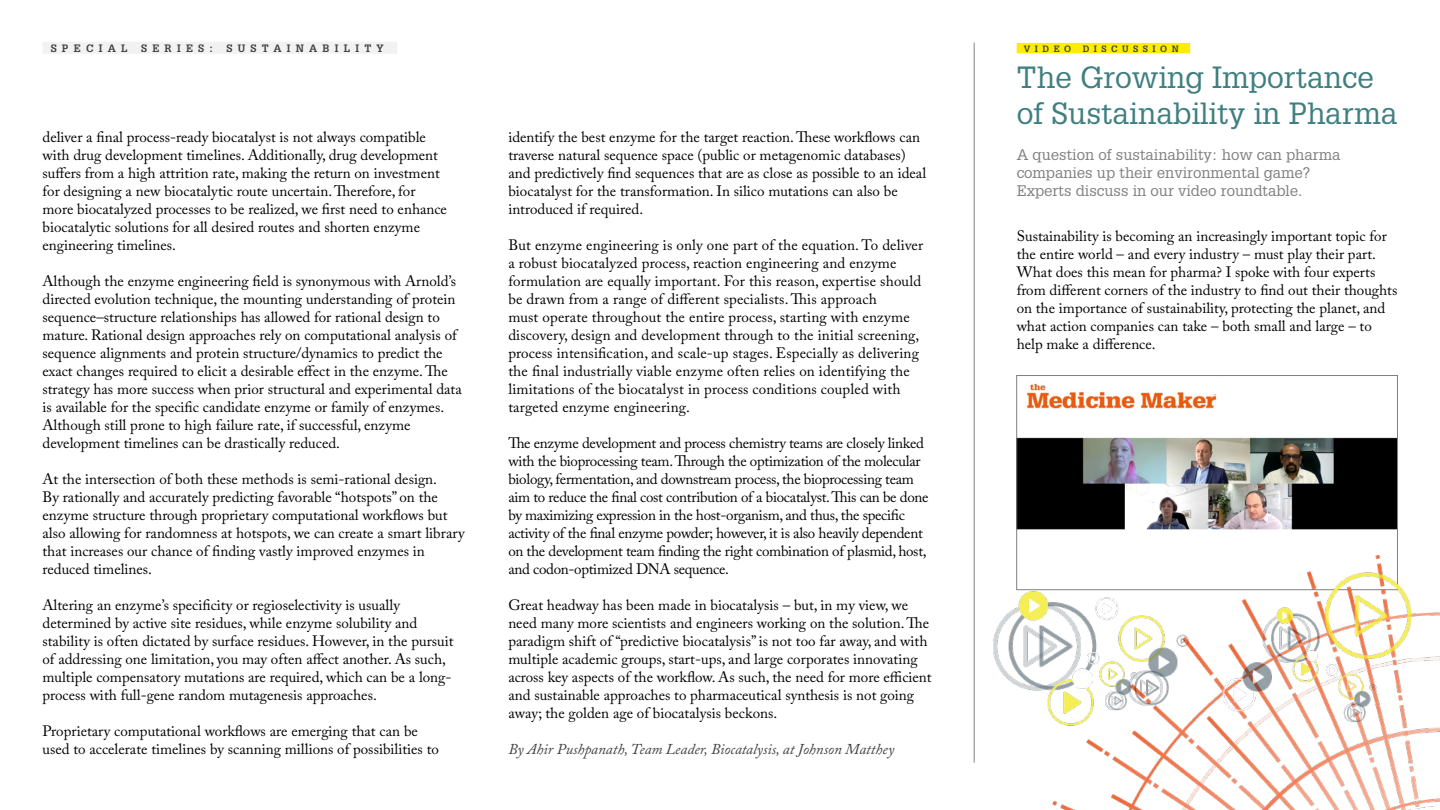
<style>
.page{position:relative;width:1440px;height:810px;background:#fff}
.page>*{position:absolute;margin:0;border:0;box-sizing:border-box;transform-origin:0 0}
.t1{font:30px/36px "Glypha LT Std";color:#3f7f80}
.t2{font:15px/18px "Adobe Caslon Pro";color:#000}
.t3{font:15px/18px "Adobe Caslon Pro";letter-spacing:-.02em;color:#000}
.t4{font:15px/18px "Glypha LT Std";color:#808080}
.t5{font:italic 15px "Adobe Caslon Pro";color:#404040}
.t6{font:700 10.5px "Glypha LT Std";letter-spacing:.5em;color:#404040}
.t7{font:700 9px "Glypha LT Std";letter-spacing:.5em;color:#404040}
</style>
<div class="page">
<img style="left:993px;top:43px;width:447px;height:767px">
<div style="left:43px;top:42px;width:354px;height:12px;background:#f2f2f2"></div>
<hr style="left:974px;top:43px;width:1px;height:720px;background:#808080">
<div style="left:1017px;top:43px;width:173px;height:10px;background:#ffed00"></div>
<p class="t6" style="left:51px;top:41px;width:79px">SPECIAL</p>
<p class="t6" style="left:141px;top:41px;width:73px">SERIES:</p>
<p class="t6" style="left:226px;top:41px;width:159px">SUSTAINABILITY</p>
<p class="t2" style="left:43px;top:127px;width:406px">deliver a final process-ready biocatalyst is not always compatible with drug development timelines. Additionally, drug development suffers from a high attrition rate, making the return on investment for designing a new biocatalytic route uncertain. Therefore, for more biocatalyzed processes to be realized, we first need to enhance biocatalytic solutions for all desired routes and shorten enzyme engineering timelines.</p>
<p class="t2" style="left:43px;top:271px;width:421px">Although the enzyme engineering field is synonymous with Arnold’s directed evolution technique, the mounting understanding of protein sequence–structure relationships has allowed for rational design to mature. Rational design approaches rely on computational analysis of sequence alignments and protein structure/dynamics to predict the exact changes required to elicit a desirable effect in the enzyme. The strategy has more success when prior structural and experimental data is available for the specific candidate enzyme or family of enzymes.<br>Although still prone to high failure rate, if successful, enzyme development timelines can be drastically reduced.</p>
<p class="t2" style="left:43px;top:469px;width:424px">At the intersection of both these methods is semi-rational design.<br>By rationally and accurately predicting favorable “hotspots” on the enzyme structure through proprietary computational workflows but also allowing for randomness at hotspots, we can create a smart library that increases our chance of finding vastly improved enzymes in reduced timelines.</p>
<p class="t2" style="left:43px;top:595px;width:412px">Altering an enzyme’s specificity or regioselectivity is usually determined by active site residues, while enzyme solubility and stability is often dictated by surface residues. However, in the pursuit of addressing one limitation, you may often affect another. As such, multiple compensatory mutations are required, which can be a long&shy;process with full-gene random mutagenesis approaches.</p>
<p class="t2" style="left:43px;top:721px;width:398px">Proprietary computational workflows are emerging that can be used to accelerate timelines by scanning millions of possibilities to</p>
<p class="t2" style="left:508px;top:127px;width:419px">identify the best enzyme for the target reaction. These workflows can traverse natural sequence space (public or metagenomic databases) and predictively find sequences that are as close as possible to an ideal biocatalyst for the transformation. In silico mutations can also be introduced if required.</p>
<p class="t2" style="left:508px;top:235px;width:416px">But enzyme engineering is only one part of the equation. To deliver a robust biocatalyzed process, reaction engineering and enzyme formulation are equally important. For this reason, expertise should be drawn from a range of different specialists. This approach<br>must operate throughout the entire process, starting with enzyme discovery, design and development through to the initial screening, process intensification, and scale-up stages. Especially as delivering the final industrially viable enzyme often relies on identifying the limitations of the biocatalyst in process conditions coupled with targeted enzyme engineering.</p>
<p class="t3" style="left:508px;top:433px;width:422px">The enzyme development and process chemistry teams are closely linked with the bioprocessing team. Through the optimization of the molecular biology, fermentation, and downstream process, the bioprocessing team aim to reduce the final cost contribution of a biocatalyst. This can be done by maximizing expression in the host-organism, and thus, the specific activity of the final enzyme powder; however, it is also heavily dependent on the development team finding the right combination of plasmid, host, and codon-optimized DNA sequence.</p>
<p class="t2" style="left:508px;top:595px;width:425px">Great headway has been made in biocatalysis – but, in my view, we need many more scientists and engineers working on the solution. The paradigm shift of “predictive biocatalysis” is not too far away, and with multiple academic groups, start-ups, and large corporates innovating across key aspects of the workflow. As such, the need for more efficient and sustainable approaches to pharmaceutical synthesis is not going away; the golden age of biocatalysis beckons.</p>
<p class="t5" style="left:508px;top:740px;width:387px">By Ahir Pushpanath, Team Leader, Biocatalysis, at Johnson Matthey</p>
<p class="t7" style="left:1024px;top:43px;width:49px">VIDEO</p>
<p class="t7" style="left:1083px;top:43px;width:98px">DISCUSSION</p>
<h1 class="t1" style="left:1017px;top:58px;width:382px">The Growing Importance of Sustainability in Pharma</h1>
<p class="t4" style="left:1017px;top:145px;width:325px">A question of sustainability: how can pharma companies up their environmental game?<br>Experts discuss in our video roundtable.</p>
<p class="t2" style="left:1017px;top:226px;width:382px">Sustainability is becoming an increasingly important topic for the entire world – and every industry – must play their part.<br>What does this mean for pharma? I spoke with four experts from different corners of the industry to find out their thoughts on the importance of sustainability, protecting the planet, and what action companies can take – both small and large – to help make a difference.</p>
</div>
